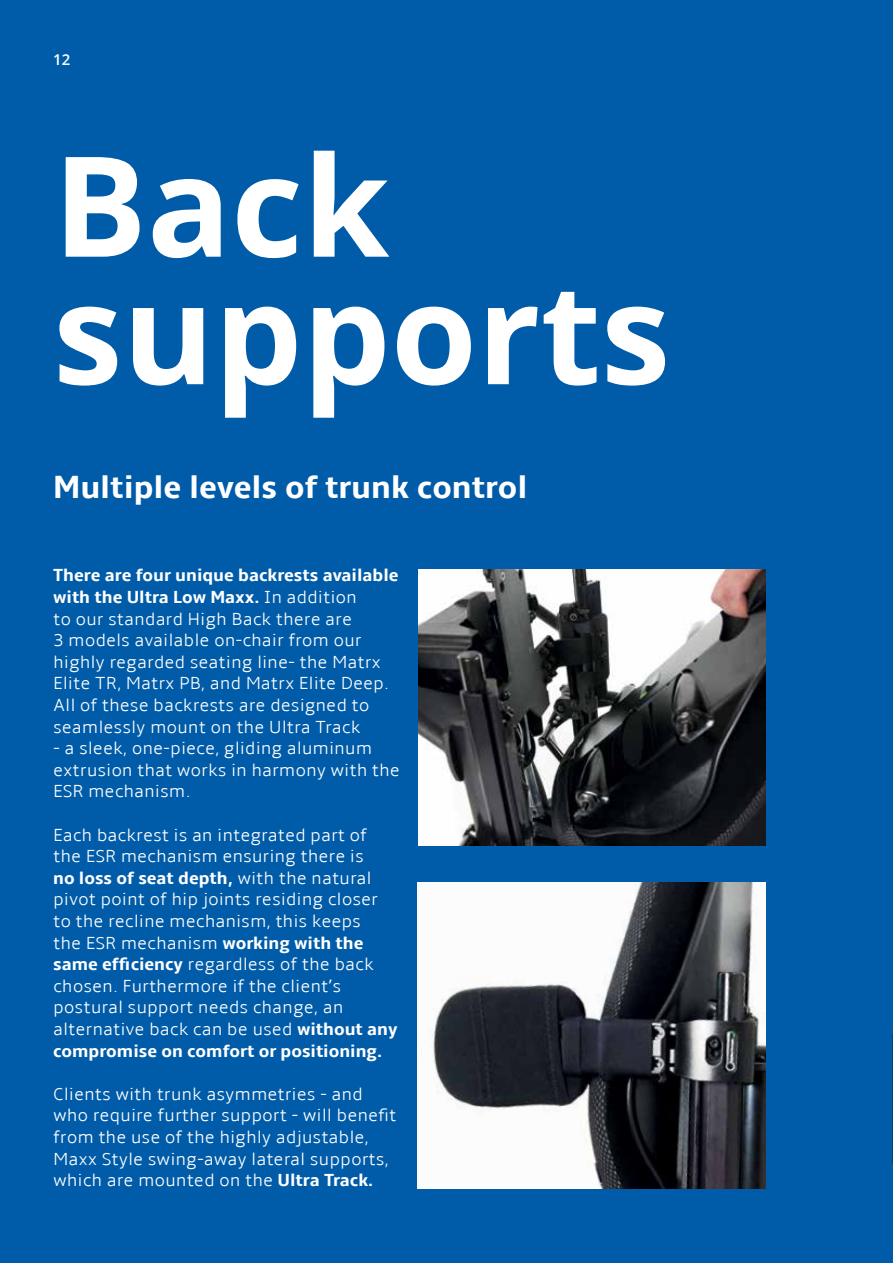
<style>
.page{position:relative;width:893px;height:1263px;background:#005ca8}
.page>*{position:absolute;margin:0;border:0;box-sizing:border-box;transform-origin:0 0}
.t1{font:700 139.5px/127.5px "Open Sans";color:#fff}
.t2{font:700 33px "Amble";color:#fff}
.t3{font:300 18px/21.6px "Amble";color:#fff}
.t4{font:600 15px "Open Sans";color:#fff}
.s1{font-weight:700}
</style>
<div class="page">
<svg style="left:892px;top:1034px;width:1px;height:129px"></svg>
<img style="left:418px;top:570px;width:348px;height:275px">
<img style="left:418px;top:882px;width:347px;height:306px">
<p class="t4" style="left:53px;top:49px;width:19px">12</p>
<h1 class="t1" style="left:53px;top:139px;width:619px">Back supports</h1>
<h2 class="t2" style="left:53px;top:468px;width:476px">Multiple levels of trunk control</h2>
<p class="t3" style="left:53px;top:565px;width:347px"><span class="s1">There are four unique backrests available with the Ultra Low Maxx.</span> In addition<br>to our standard High Back there are<br>3 models available on-chair from our highly regarded seating line- the Matrx Elite TR, Matrx PB, and Matrx Elite Deep.<br>All of these backrests are designed to seamlessly mount on the Ultra Track</p>
<p class="t3" style="left:53px;top:738px;width:348px">- a sleek, one-piece, gliding aluminum extrusion that works in harmony with the<br>ESR mechanism.</p>
<p class="t3" style="left:53px;top:824px;width:346px">Each backrest is an integrated part of the ESR mechanism ensuring there is<br><span class="s1">no loss of seat depth,</span> with the natural pivot point of hip joints residing closer to the recline mechanism, this keeps<br>the ESR mechanism <span class="s1">working with the same efficiency</span> regardless of the back chosen. Furthermore if the client’s postural support needs change, an alternative back can be used <span class="s1">without any compromise on comfort or positioning.</span></p>
<p class="t3" style="left:53px;top:1083px;width:345px">Clients with trunk asymmetries - and who require further support - will benefit from the use of the highly adjustable, Maxx Style swing-away lateral supports, which are mounted on the <span class="s1">Ultra Track.</span></p>
</div>
